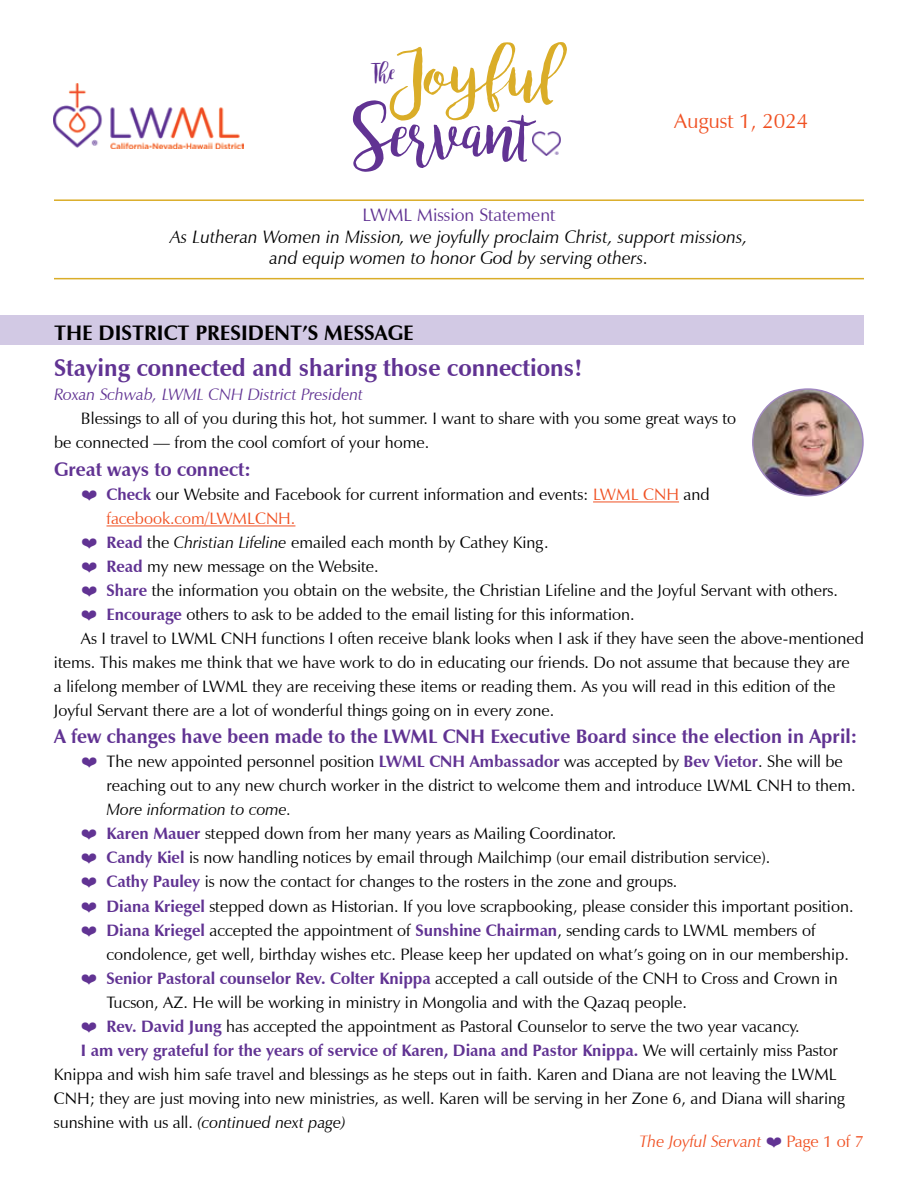
<style>
.page{position:relative;width:918px;height:1188px;background:#fff}
.page>*{position:absolute;margin:0;border:0;box-sizing:border-box;transform-origin:0 0}
.t1{font:67.5px "bromello";color:#613393}
.t2{font:700 24px "Zapf Humanist 601 BT";color:#613393}
.t3{font:22.5px "bromello";color:#613393}
.t4{font:700 21px "Zapf Humanist 601 BT";color:#000}
.t5{font:21px "Zapf Humanist 601 BT";color:#f05123}
.t6{font:700 19.5px "Zapf Humanist 601 BT";color:#613393}
.t7{font:italic 18px/21.6px "Zapf Humanist 601 BT";color:#000;text-align:center}
.t8{font:18px "Zapf Humanist 601 BT";color:#613393}
.t9{font:16.5px/24px "Zapf Humanist 601 BT";color:#000}
.t10{font:700 16.5px "Zapf Humanist 601 BT";color:#613393}
.t11{font:italic 16.5px "Zapf Humanist 601 BT";color:#000}
.t12{font:italic 16.5px "Zapf Humanist 601 BT";color:#613393}
.t13{font:16.5px "Zapf Humanist 601 BT";color:#f05123}
.t14{font:italic 16.5px "Zapf Humanist 601 BT";color:#f05123}
.s1{font-weight:700;color:#613393}
.s2{color:#f05123}
.s3{font-style:italic}
.s4{font-weight:400;color:#000}
.s5{font-style:normal}
</style>
<div class="page">
<img style="left:532px;top:131px;width:29px;height:25px">
<svg style="left:390px;top:42px;width:177px;height:79px"></svg>
<img style="left:53px;top:83px;width:191px;height:65px">
<hr style="left:54px;top:199px;width:810px;height:2px;background:#daad28">
<hr style="left:54px;top:278px;width:810px;height:1px;background:#daad28">
<div style="left:0;top:316px;width:864px;height:29px;background:#d2c9e4"></div>
<hr style="left:593px;top:502px;width:86px;height:1px;background:#f05123">
<hr style="left:106px;top:526px;width:189px;height:1px;background:#f05123">
<img style="left:753px;top:389px;width:110px;height:107px">
<div style="left:752px;top:388px;width:112px;height:108px;border:2px solid #a088c0;border-radius:50%"></div>
<h3 class="t3" style="left:373px;top:59px;width:24px">The</h3>
<h1 class="t1" style="left:353px;top:96px;width:182px">Servant</h1>
<p class="t8" style="left:363px;top:204px;width:194px">LWML Mission Statement</p>
<p class="t7" style="left:170px;top:226px;width:579px">As Lutheran Women in Mission, we joyfully proclaim Christ, support missions, and equip women to honor God by serving others.</p>
<p class="t5" style="left:674px;top:108px;width:136px">August 1, 2024</p>
<p class="t4" style="left:54px;top:320px;width:361px">THE DISTRICT PRESIDENT’S MESSAGE</p>
<h2 class="t2" style="left:54px;top:353px;width:530px">Staying connected and sharing those connections!</h2>
<p class="t12" style="left:54px;top:384px;width:311px">Roxan Schwab, LWML CNH District President</p>
<p class="t9" style="left:54px;top:406px;width:684px;text-indent:27px">Blessings to all of you during this hot, hot summer. I want to share with you some great ways to be connected — from the cool comfort of your home.</p>
<p class="t6" style="left:54px;top:457px;width:198px">Great ways to connect:</p>
<p class="t9" style="left:106px;top:482px;width:605px"><span class="s1">Check</span> our Website and Facebook for current information and events: <span class="s2">LWML CNH</span> and</p>
<p class="t13" style="left:107px;top:508px;width:190px">facebook.com/LWMLCNH.</p>
<p class="t9" style="left:107px;top:530px;width:444px"><span class="s1">Read</span> the <span class="s3">Christian Lifeline</span> emailed each month by Cathey King.</p>
<p class="t9" style="left:107px;top:554px;width:274px"><span class="s1">Read</span> my new message on the Website.</p>
<p class="t9" style="left:107px;top:578px;width:733px"><span class="s1">Share</span> the information you obtain on the website, the Christian Lifeline and the Joyful Servant with others.</p>
<p class="t9" style="left:106px;top:602px;width:530px"><span class="s1">Encourage</span> others to ask to be added to the email listing for this information.</p>
<p class="t9" style="left:81px;top:626px;width:784px">As I travel to LWML CNH functions I often receive blank looks when I ask if they have seen the above-mentioned</p>
<p class="t9" style="left:54px;top:650px;width:798px">items. This makes me think that we have work to do in educating our friends. Do not assume that because they are</p>
<p class="t9" style="left:54px;top:674px;width:783px">a lifelong member of LWML they are receiving these items or reading them. As you will read in this edition of the</p>
<p class="t9" style="left:54px;top:698px;width:502px">Joyful Servant there are a lot of wonderful things going on in every zone.</p>
<p class="t6" style="left:54px;top:725px;width:805px">A few changes have been made to the LWML CNH Executive Board since the election in April:</p>
<p class="t9" style="left:106px;top:750px;width:751px">The new appointed personnel position <span class="s1">LWML CNH Ambassador</span> was accepted by <span class="s1">Bev Vietor</span>. She will be reaching out to any new church worker in the district to welcome them and introduce LWML CNH to them.</p>
<p class="t11" style="left:106px;top:800px;width:186px">More information to come.</p>
<p class="t9" style="left:106px;top:822px;width:511px"><span class="s1">Karen Mauer</span> stepped down from her many years as Mailing Coordinator.</p>
<p class="t9" style="left:106px;top:846px;width:666px"><span class="s1">Candy Kiel</span> is now handling notices by email through Mailchimp (our email distribution service).</p>
<p class="t9" style="left:106px;top:870px;width:572px"><span class="s1">Cathy Pauley</span> is now the contact for changes to the rosters in the zone and groups.</p>
<p class="t9" style="left:106px;top:894px;width:749px"><span class="s1">Diana Kriegel</span> stepped down as Historian. If you love scrapbooking, please consider this important position.</p>
<p class="t9" style="left:106px;top:918px;width:711px"><span class="s1">Diana Kriegel</span> accepted the appointment of <span class="s1">Sunshine Chairman</span>, sending cards to LWML members of</p>
<p class="t9" style="left:106px;top:942px;width:744px">condolence, get well, birthday wishes etc. Please keep her updated on what’s going on in our membership.</p>
<p class="t9" style="left:106px;top:966px;width:733px"><span class="s1">Senior Pastoral counselor Rev. Colter Knippa</span> accepted a call outside of the CNH to Cross and Crown in</p>
<p class="t9" style="left:106px;top:990px;width:582px">Tucson, AZ. He will be working in ministry in Mongolia and with the Qazaq people.</p>
<p class="t9" style="left:106px;top:1014px;width:695px"><span class="s1">Rev. David Jung</span> has accepted the appointment as Pastoral Counselor to serve the two year vacancy.</p>
<p class="t10" style="left:81px;top:1040px;width:759px">I am very grateful for the years of service of Karen, Diana and Pastor Knippa. <span class="s4">We will certainly miss Pastor</span></p>
<p class="t9" style="left:54px;top:1062px;width:784px">Knippa and wish him safe travel and blessings as he steps out in faith. Karen and Diana are not leaving the LWML</p>
<p class="t9" style="left:54px;top:1086px;width:792px">CNH; they are just moving into new ministries, as well. Karen will be serving in her Zone 6, and Diana will sharing</p>
<p class="t11" style="left:54px;top:1112px;width:293px"><span class="s5">sunshine with us all.</span> (continued next page)</p>
<p class="t14" style="left:640px;top:1131px;width:124px">The Joyful Servant</p>
<p class="t13" style="left:787px;top:1131px;width:79px">Page 1 of 7</p>
</div>
